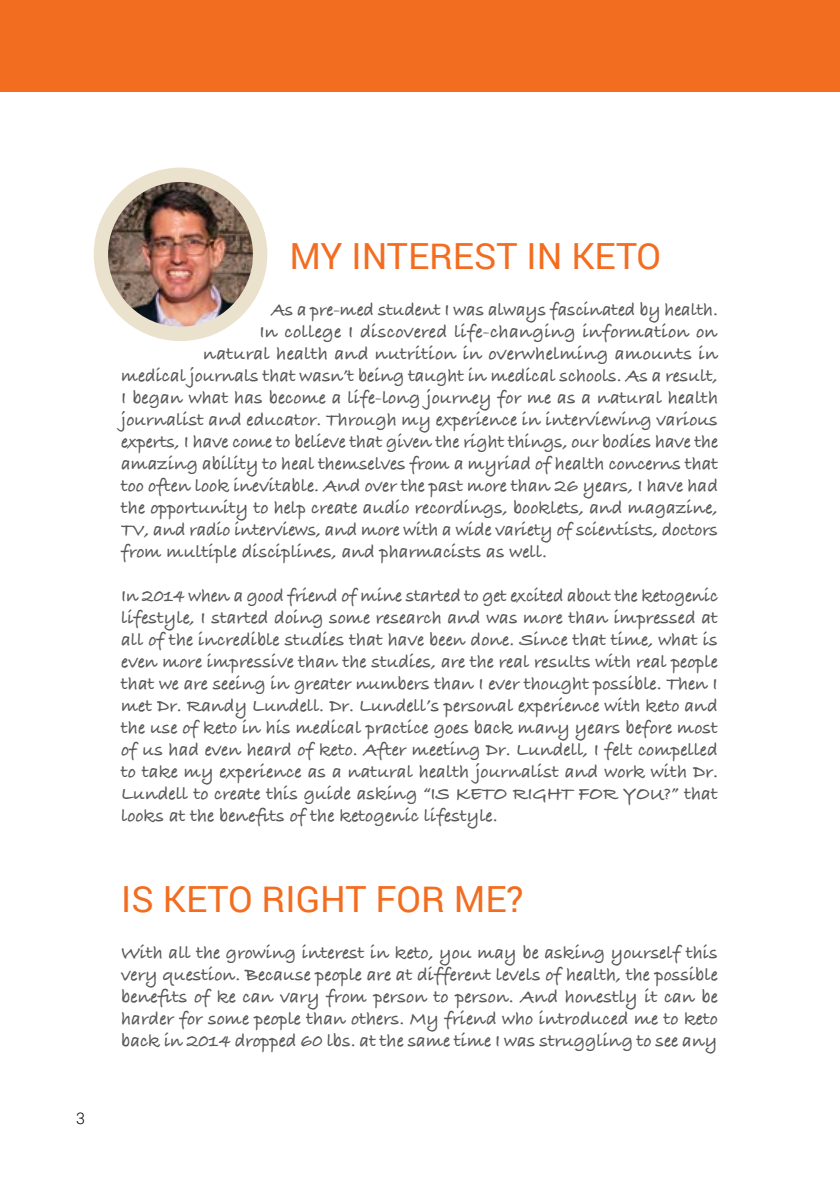
<style>
.page{position:relative;width:840px;height:1191px;background:#fff}
.page>*{position:absolute;margin:0;border:0;box-sizing:border-box;transform-origin:0 0}
.t1{font:36px "Roboto";color:#f36d20}
.t2{font:700 19px/22px "Bradley Hand ITCTT";color:#58585b;text-align:justify}
.t3{font:300 16px "Roboto";color:#000}
</style>
<div class="page">
<div style="left:0;top:0;width:839px;height:92px;background:#f36d20"></div>
<div style="left:94px;top:168px;width:173px;height:173px;background:#ebe2cd;border-radius:50%"></div>
<img style="left:108px;top:182px;width:145px;height:145px;border-radius:72px">
<p class="t3" style="left:76px;top:1107px;width:10px">3</p>
<h1 class="t1" style="left:289px;top:231px;width:373px">MY INTEREST IN KETO</h1>
<p class="t2" style="left:271px;top:298px;width:448px">As a pre-med student I was always fascinated by health.</p>
<p class="t2" style="left:259px;top:320px;width:459px">In college I discovered life-changing information on</p>
<p class="t2" style="left:203px;top:342px;width:516px">natural health and nutrition in overwhelming amounts in</p>
<p class="t2" style="left:121px;top:364px;width:597px">medical journals that wasn’t being taught in medical schools. As a result,</p>
<p class="t2" style="left:121px;top:386px;width:598px">I began what has become a life-long journey for me as a natural health</p>
<p class="t2" style="left:121px;top:408px;width:598px">journalist and educator. Through my experience in interviewing various</p>
<p class="t2" style="left:121px;top:430px;width:598px">experts, I have come to believe that given the right things, our bodies have the</p>
<p class="t2" style="left:121px;top:452px;width:598px">amazing ability to heal themselves from a myriad of health concerns that</p>
<p class="t2" style="left:121px;top:474px;width:598px">too often look inevitable. And over the past more than 26 years, I have had</p>
<p class="t2" style="left:121px;top:496px;width:597px">the opportunity to help create audio recordings, booklets, and magazine,</p>
<p class="t2" style="left:121px;top:518px;width:598px">TV, and radio interviews, and more with a wide variety of scientists, doctors</p>
<p class="t2" style="left:121px;top:540px;width:427px">from multiple disciplines, and pharmacists as well.</p>
<p class="t2" style="left:121px;top:584px;width:598px">In 2014 when a good friend of mine started to get excited about the ketogenic lifestyle, I started doing some research and was more than impressed at all of the incredible studies that have been done. Since that time, what is even more impressive than the studies, are the real results with real people that we are seeing in greater numbers than I ever thought possible. Then I met Dr. Randy Lundell. Dr. Lundell’s personal experience with keto and the use of keto in his medical practice goes back many years before most of us had even heard of keto. After meeting Dr. Lundell, I felt compelled to take my experience as a natural health journalist and work with Dr.<br>Lundell to create this guide asking “IS KETO RIGHT FOR YOU?” that looks at the benefits of the ketogenic lifestyle.</p>
<h1 class="t1" style="left:121px;top:874px;width:404px">IS KETO RIGHT FOR ME?</h1>
<p class="t2" style="left:121px;top:941px;width:598px">With all the growing interest in keto, you may be asking yourself this very question. Because people are at different levels of health, the possible benefits of ke can vary from person to person. And honestly it can be harder for some people than others. My friend who introduced me to keto back in 2014 dropped 60 lbs. at the same time I was struggling to see any</p>
</div>
